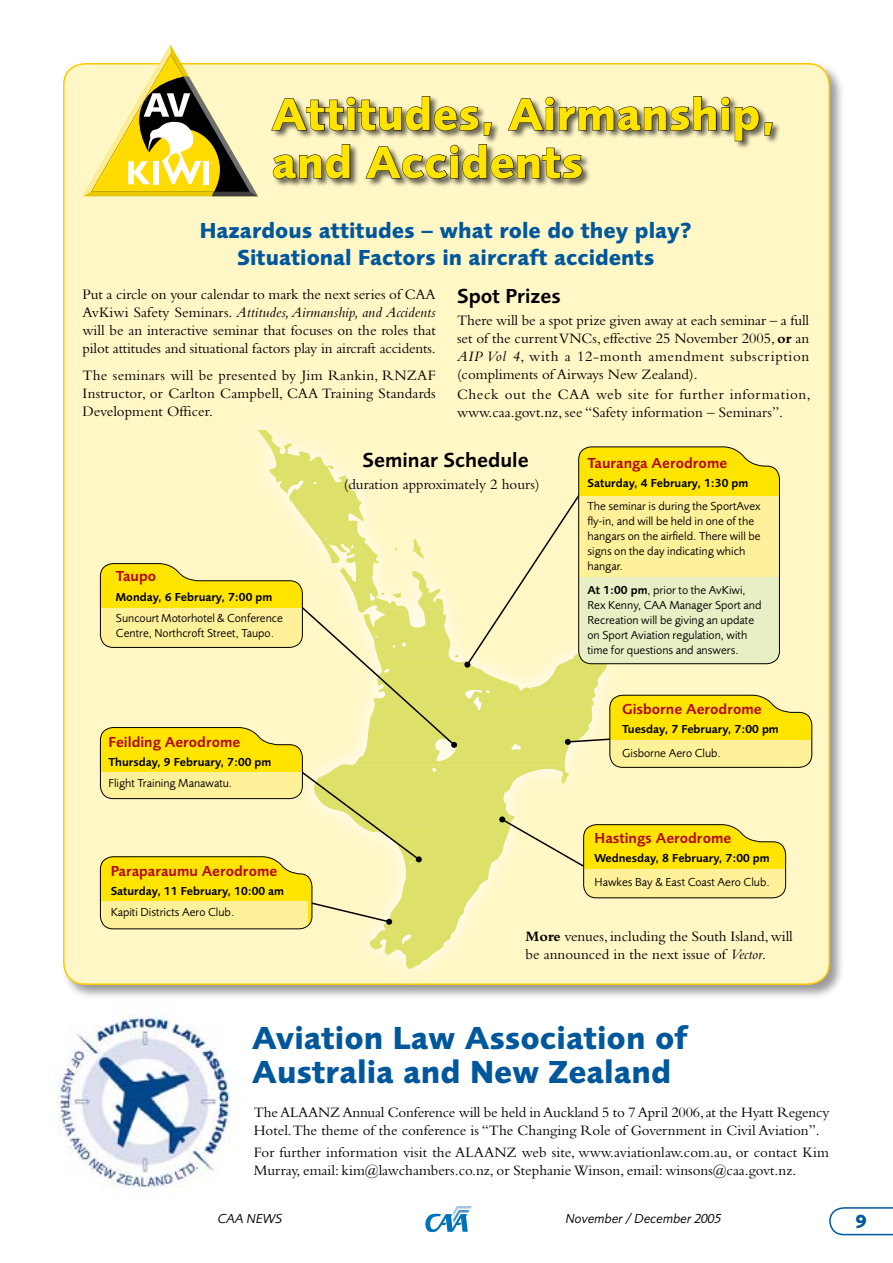
<style>
.page{position:relative;width:893px;height:1263px;background:#fff}
.page>*{position:absolute;margin:0;border:0;box-sizing:border-box;transform-origin:0 0}
.t1{font:700 46.5px/48px "Foundry Sans";color:#ffe400}
.t2{font:700 33px/34.5px "Foundry Sans";color:#00579c}
.t3{font:700 22.5px/26.7px "Foundry Sans";color:#00579c;text-align:center}
.t4{font:600 21px "Foundry Sans";color:#000}
.t5{font:15px/18px "Bembo";color:#000}
.t6{font:600 15px "Foundry Sans";color:#b20817}
.t7{font:15px/18px "Bembo";letter-spacing:.025em;color:#000}
.t8{font:italic 13.5px "Foundry Sans";color:#000}
.t9{font:12px/15px "Foundry Sans";color:#000}
.t10{font:600 12px "Foundry Sans";color:#000}
.s1{font-weight:700}
.s2{font-style:italic}
.s3{font-weight:600}
</style>
<div class="page">
<div style="left:60px;top:60px;width:786px;height:940px;background:#000;opacity:.4"></div>
<div style="left:64px;top:64px;width:765px;height:920px;background:#fff7c6;border-radius:21px"></div>
<img style="left:57px;top:1003px;width:184px;height:190px">
<svg style="left:83px;top:45px;width:175px;height:151px"></svg>
<svg style="left:271px;top:96px;width:502px;height:90px"></svg>
<svg style="left:240px;top:969px;width:386px;height:20px"></svg>
<svg style="left:425px;top:1206px;width:47px;height:26px"></svg>
<svg style="left:100px;top:430px;width:713px;height:539px"></svg>
<svg style="left:829px;top:1207px;width:64px;height:29px"></svg>
<h1 class="t1" style="left:272px;top:90px;width:506px">Attitudes, Airmanship, and Accidents</h1>
<h3 class="t3" style="left:200px;top:217px;width:494px">Hazardous attitudes – what role do they play?<br>Situational Factors in aircraft accidents</h3>
<h3 class="t4" style="left:457px;top:283px;width:105px">Spot Prizes</h3>
<p class="t5" style="left:457px;top:311px;width:354px;text-align:justify">There will be a spot prize given away at each seminar – a full set of the current VNCs, effective 25 November 2005, <span class="s1">or</span> an <span class="s2">AIP Vol 4</span>, with a 12-month amendment subscription (compliments of Airways New Zealand).</p>
<p class="t7" style="left:457px;top:385px;width:355px">Check out the CAA web site for further information, www.caa.govt.nz, see “Safety information – Seminars”.</p>
<p class="t5" style="left:82px;top:285px;width:355px;text-align:justify">Put a circle on your calendar to mark the next series of CAA AvKiwi Safety Seminars. <span class="s2">Attitudes, Airmanship, and Accidents </span>will be an interactive seminar that focuses on the roles that pilot attitudes and situational factors play in aircraft accidents.</p>
<p class="t5" style="left:82px;top:366px;width:355px;text-align:justify">The seminars will be presented by Jim Rankin, RNZAF Instructor, or Carlton Campbell, CAA Training Standards Development Officer.</p>
<h3 class="t4" style="left:363px;top:447px;width:167px">Seminar Schedule</h3>
<p class="t5" style="left:344px;top:475px;width:197px">(duration approximately 2 hours)</p>
<p class="t6" style="left:587px;top:454px;width:141px">Tauranga Aerodrome</p>
<p class="t10" style="left:587px;top:476px;width:163px">Saturday, 4 February, 1:30 pm</p>
<p class="t9" style="left:587px;top:499px;width:175px">The seminar is during the SportAvex fly-in, and will be held in one of the hangars on the airfield. There will be signs on the day indicating which hangar.</p>
<p class="t9" style="left:587px;top:582px;width:176px"><span class="s3">At 1:00 pm</span>, prior to the AvKiwi, Rex Kenny, CAA Manager Sport and Recreation will be giving an update on Sport Aviation regulation, with time for questions and answers.</p>
<p class="t6" style="left:116px;top:568px;width:42px">Taupo</p>
<p class="t10" style="left:116px;top:590px;width:158px">Monday, 6 February, 7:00 pm</p>
<p class="t9" style="left:116px;top:611px;width:168px">Suncourt Motorhotel &amp; Conference<br>Centre, Northcroft Street, Taupo.</p>
<p class="t6" style="left:109px;top:733px;width:133px">Feilding Aerodrome</p>
<p class="t10" style="left:109px;top:755px;width:164px">Thursday, 9 February, 7:00 pm</p>
<p class="t9" style="left:109px;top:776px;width:125px">Flight Training Manawatu.</p>
<p class="t6" style="left:111px;top:862px;width:168px">Paraparaumu Aerodrome</p>
<p class="t10" style="left:111px;top:884px;width:175px">Saturday, 11 February, 10:00 am</p>
<p class="t9" style="left:111px;top:905px;width:125px">Kapiti Districts Aero Club.</p>
<p class="t6" style="left:622px;top:700px;width:141px">Gisborne Aerodrome</p>
<p class="t10" style="left:622px;top:722px;width:158px">Tuesday, 7 February, 7:00 pm</p>
<p class="t9" style="left:622px;top:745px;width:100px">Gisborne Aero Club.</p>
<p class="t6" style="left:594px;top:829px;width:138px">Hastings Aerodrome</p>
<p class="t10" style="left:594px;top:851px;width:177px">Wednesday, 8 February, 7:00 pm</p>
<p class="t9" style="left:594px;top:874px;width:177px">Hawkes Bay &amp; East Coast Aero Club.</p>
<p class="t5" style="left:526px;top:927px;width:269px"><span class="s1">More</span> venues, including the South Island, will be announced in the next issue of <span class="s2">Vector</span>.</p>
<h2 class="t2" style="left:252px;top:1020px;width:437px">Aviation Law Association of<br>Australia and New Zealand</h2>
<p class="t5" style="left:254px;top:1103px;width:577px">The ALAANZ Annual Conference will be held in Auckland 5 to 7 April 2006, at the Hyatt Regency<br>Hotel.The theme of the conference is “The Changing Role of Government in Civil Aviation”.</p>
<p class="t5" style="left:254px;top:1143px;width:577px">For further information visit the ALAANZ web site, www.aviationlaw.com.au, or contact Kim<br>Murray, email: kim@lawchambers.co.nz, or Stephanie Winson, email: winsons@caa.govt.nz.</p>
<p class="t8" style="left:218px;top:1211px;width:66px">CAA NEWS</p>
<p class="t8" style="left:566px;top:1211px;width:157px">November / December 2005</p>
</div>
